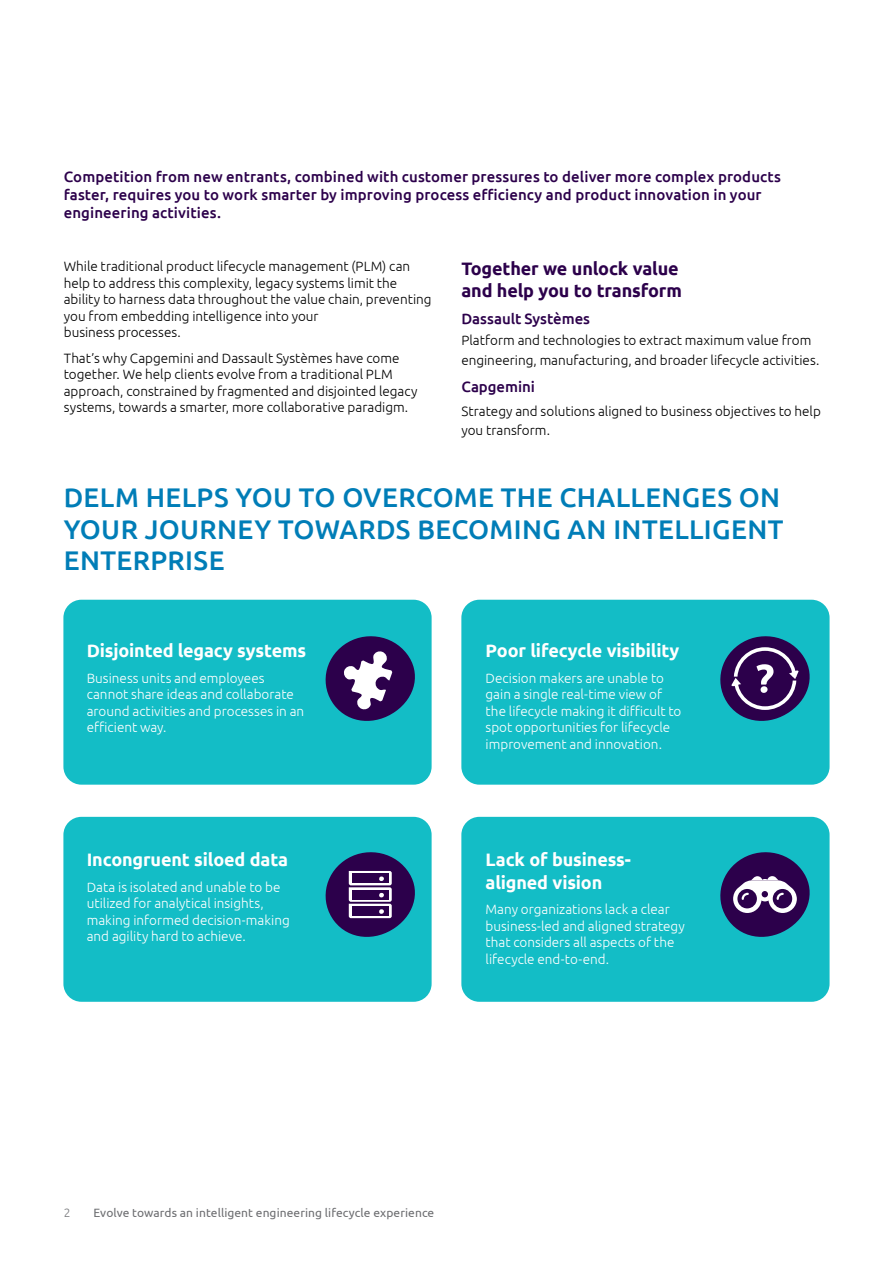
<style>
.page{position:relative;width:893px;height:1263px;background:#fff}
.page>*{position:absolute;margin:0;border:0;box-sizing:border-box;transform-origin:0 0}
.t1{font:500 27px/31.5px "Ubuntu";letter-spacing:.015em;color:#007db7;text-align:justify}
.t2{font:700 18px/22.5px "Ubuntu";letter-spacing:-.01em;color:#fff}
.t3{font:700 18px/22.5px "Ubuntu";letter-spacing:-.01em;color:#2c004b}
.t4{font:500 15px/18px "Ubuntu";letter-spacing:.005em;color:#2c004b}
.t5{font:300 13.5px/16.5px "Ubuntu";color:#000}
.t6{font:300 13.5px/16.5px "Ubuntu";color:#fff}
.t7{font:12px "Ubuntu";letter-spacing:.005em;color:#6d6e71}
.t8{font:300 12px "Ubuntu";color:#77787b}
</style>
<div class="page">
<div style="left:63px;top:600px;width:369px;height:185px;background:#13bdc6;border-radius:18px"></div>
<div style="left:63px;top:817px;width:369px;height:185px;background:#13bdc6;border-radius:18px"></div>
<div style="left:461px;top:600px;width:369px;height:185px;background:#13bdc6;border-radius:18px"></div>
<div style="left:461px;top:817px;width:369px;height:185px;background:#13bdc6;border-radius:18px"></div>
<svg style="left:325px;top:636px;width:90px;height:85px"></svg>
<svg style="left:720px;top:852px;width:90px;height:85px"></svg>
<svg style="left:325px;top:852px;width:90px;height:85px"></svg>
<svg style="left:720px;top:636px;width:90px;height:85px"></svg>
<p class="t4" style="left:64px;top:167px;width:719px">Competition from new entrants, combined with customer pressures to deliver more complex products faster, requires you to work smarter by improving process efficiency and product innovation in your engineering activities.</p>
<p class="t5" style="left:64px;top:258px;width:369px">While traditional product lifecycle management (PLM) can help to address this complexity, legacy systems limit the ability to harness data throughout the value chain, preventing you from embedding intelligence into your<br>business processes.</p>
<p class="t5" style="left:64px;top:349px;width:355px">That’s why Capgemini and Dassault Systèmes have come together. We help clients evolve from a traditional PLM approach, constrained by fragmented and disjointed legacy systems, towards a smarter, more collaborative paradigm.</p>
<h2 class="t3" style="left:461px;top:257px;width:222px">Together we unlock value and help you to transform</h2>
<p class="t4" style="left:461px;top:309px;width:130px">Dassault Systèmes</p>
<p class="t5" style="left:461px;top:330px;width:359px;line-height:19.5px">Platform and technologies to extract maximum value from engineering, manufacturing, and broader lifecycle activities.</p>
<p class="t4" style="left:461px;top:377px;width:75px">Capgemini</p>
<p class="t5" style="left:461px;top:401px;width:361px;line-height:19.5px">Strategy and solutions aligned to business objectives to help you transform.</p>
<h1 class="t1" style="left:64px;top:481px;width:721px">DELM HELPS YOU TO OVERCOME THE CHALLENGES ON YOUR JOURNEY TOWARDS BECOMING AN INTELLIGENT ENTERPRISE</h1>
<h2 class="t2" style="left:87px;top:639px;width:221px">Disjointed legacy systems</h2>
<p class="t6" style="left:87px;top:669px;width:219px">Business units and employees cannot share ideas and collaborate around activities and processes in an efficient way.</p>
<h2 class="t2" style="left:87px;top:848px;width:203px">Incongruent siloed data</h2>
<p class="t6" style="left:87px;top:878px;width:205px">Data is isolated and unable to be utilized for analytical insights, making informed decision-making and agility hard to achieve.</p>
<h2 class="t2" style="left:486px;top:639px;width:195px">Poor lifecycle visibility</h2>
<p class="t6" style="left:486px;top:669px;width:197px">Decision makers are unable to gain a single real-time view of the lifecycle making it difficult to spot opportunities for lifecycle improvement and innovation.</p>
<h2 class="t2" style="left:486px;top:848px;width:147px">Lack of business&shy;aligned vision</h2>
<p class="t6" style="left:486px;top:901px;width:201px">Many organizations lack a clear business-led and aligned strategy that considers all aspects of the lifecycle end-to-end.</p>
<p class="t8" style="left:64px;top:1205px;width:8px">2</p>
<p class="t7" style="left:94px;top:1205px;width:342px">Evolve towards an intelligent engineering lifecycle experience</p>
</div>
